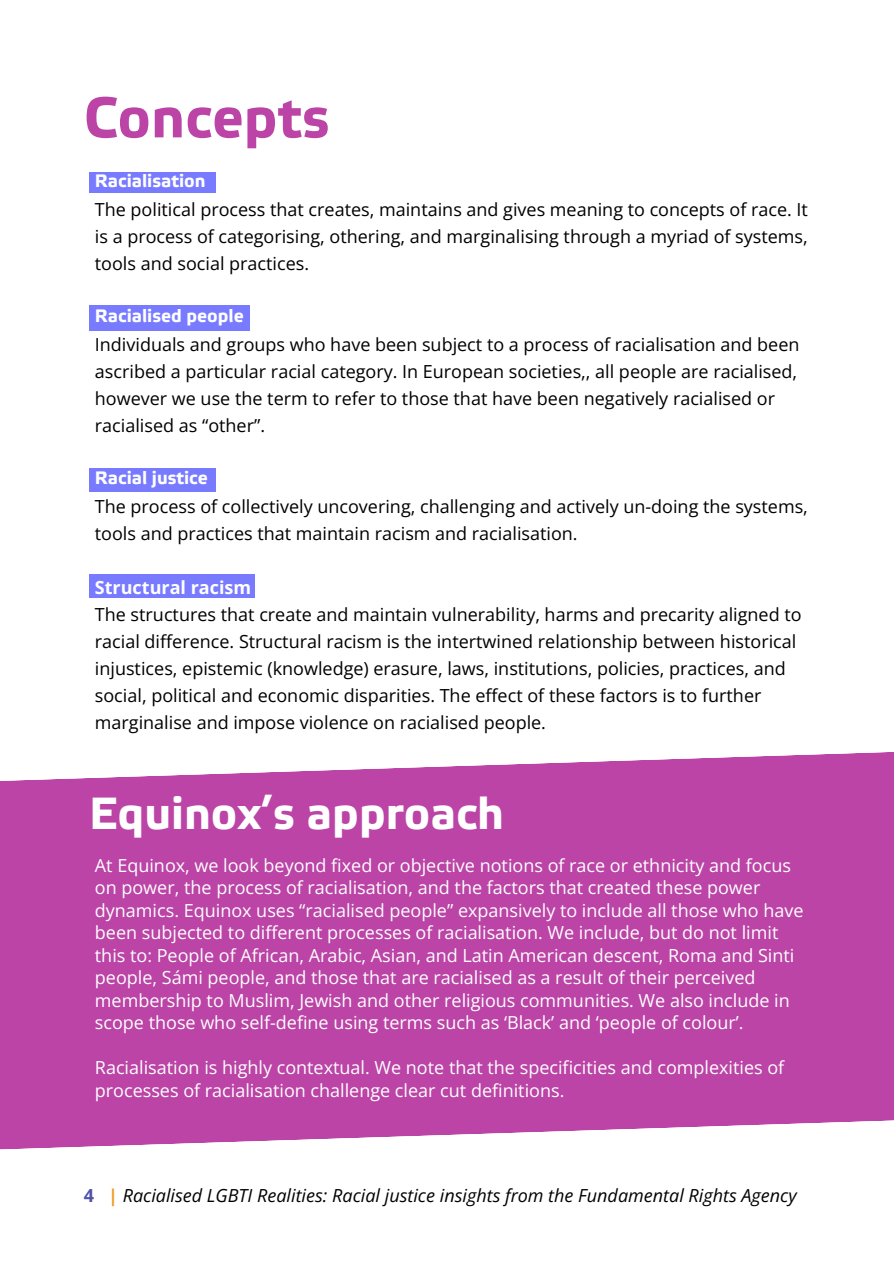
<style>
.page{position:relative;width:894px;height:1264px;background:#fff}
.page>*{position:absolute;margin:0;border:0;box-sizing:border-box;transform-origin:0 0}
.t1{font:700 57px "Etelka Text Pro";color:#bb44a6}
.t2{font:700 45px "Etelka Text Pro";color:#fff}
.t3{font:18px/27px "Open Sans";color:#000}
.t4{font:18px/22.5px "Open Sans";color:#fff}
.t5{font:italic 18px "Open Sans";color:#000}
.t6{font:700 18px "Etelka Text Pro";color:#fff}
.t7{font:700 18px "Open Sans";color:#fff}
.s1{font-weight:700;font-style:normal;color:#5052ab}
.s2{font-weight:700;font-style:normal;color:#ef9c2a}
</style>
<div class="page">
<div style="left:89px;top:172px;width:126px;height:21px;background:#787bff"></div>
<div style="left:89px;top:305px;width:161px;height:26px;background:#787bff"></div>
<div style="left:89px;top:468px;width:126px;height:23px;background:#787bff"></div>
<div style="left:89px;top:574px;width:166px;height:24px;background:#787bff"></div>
<svg style="left:0;top:752px;width:893px;height:398px;background:#c051ac"></svg>
<p class="t1" style="left:84px;top:86px;width:247px">Concepts</p>
<h1 class="t6" style="left:95px;top:170px;width:112px">Racialisation</h1>
<p class="t3" style="left:95px;top:195px;width:714px;text-align:justify">The political process that creates, maintains and gives meaning to concepts of race. It is a process of categorising, othering, and marginalising through a myriad of systems, tools and social practices.</p>
<p class="t6" style="left:95px;top:305px;width:150px">Racialised people</p>
<p class="t3" style="left:95px;top:330px;width:706px">Individuals and groups who have been subject to a process of racialisation and been ascribed a particular racial category. In European societies,, all people are racialised, however we use the term to refer to those that have been negatively racialised or racialised as “other”.</p>
<p class="t6" style="left:95px;top:467px;width:114px">Racial justice</p>
<p class="t3" style="left:95px;top:492px;width:714px">The process of collectively uncovering, challenging and actively un-doing the systems, tools and practices that maintain racism and racialisation.</p>
<p class="t7" style="left:95px;top:575px;width:158px">Structural racism</p>
<p class="t3" style="left:95px;top:600px;width:708px">The structures that create and maintain vulnerability, harms and precarity aligned to racial difference. Structural racism is the intertwined relationship between historical injustices, epistemic (knowledge) erasure, laws, institutions, policies, practices, and social, political and economic disparities. The effect of these factors is to further marginalise and impose violence on racialised people.</p>
<p class="t2" style="left:89px;top:788px;width:416px">Equinox’s approach</p>
<p class="t4" style="left:95px;top:853px;width:709px">At Equinox, we look beyond fixed or objective notions of race or ethnicity and focus on power, the process of racialisation, and the factors that created these power dynamics. Equinox uses “racialised people” expansively to include all those who have been subjected to different processes of racialisation. We include, but do not limit this to: People of African, Arabic, Asian, and Latin American descent, Roma and Sinti people, Sámi people, and those that are racialised as a result of their perceived membership to Muslim, Jewish and other religious communities. We also include in scope those who self-define using terms such as ‘Black’ and ‘people of colour’.</p>
<p class="t4" style="left:95px;top:1055px;width:690px">Racialisation is highly contextual. We note that the specificities and complexities of processes of racialisation challenge clear cut definitions.</p>
<h2 class="t5" style="left:84px;top:1182px;width:714px"><span class="s1">4</span> <span class="s2">|</span> Racialised LGBTI Realities: Racial justice insights from the Fundamental Rights Agency</h2>
</div>
